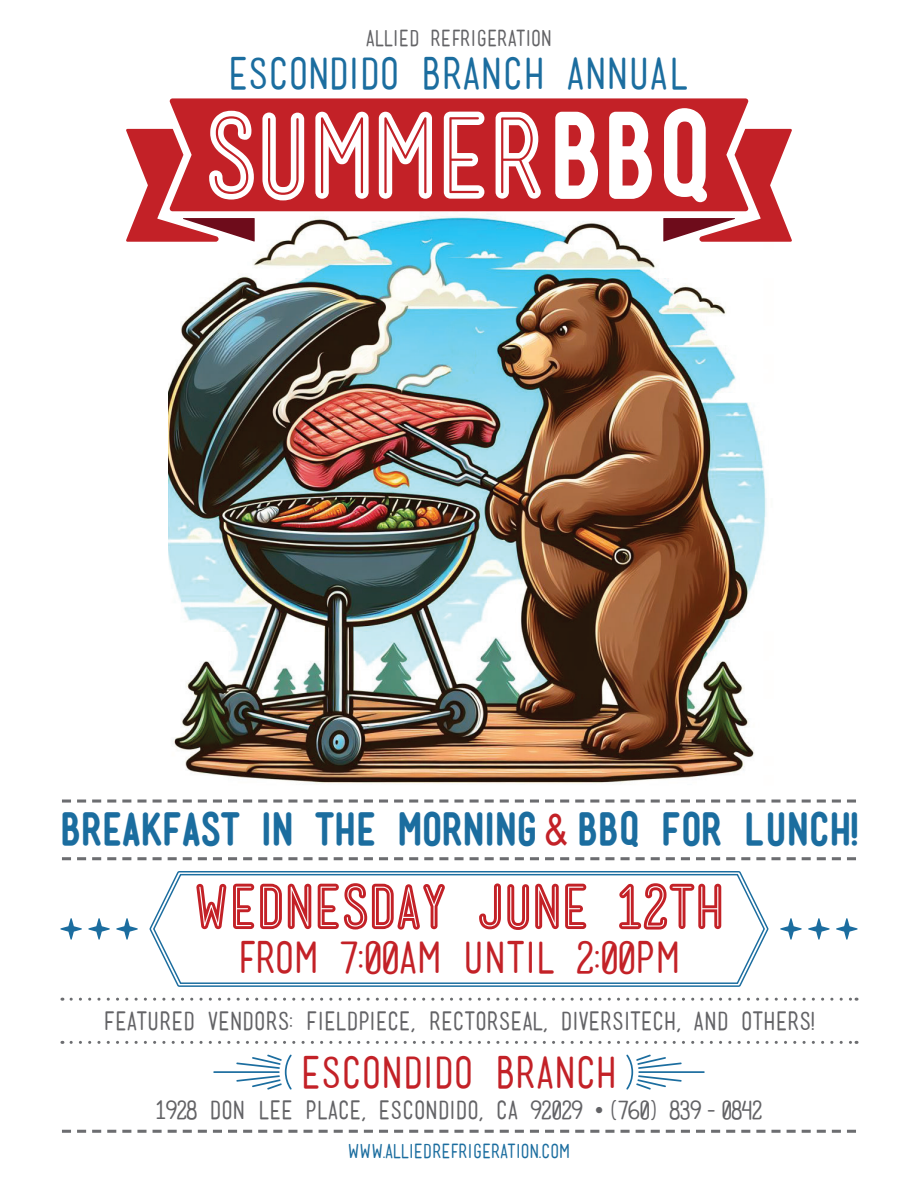
<style>
.page{position:relative;width:918px;height:1188px;background:#fff}
.page>*{position:absolute;margin:0;border:0;box-sizing:border-box;transform-origin:0 0}
.t1{font:111.3px "Mensch Bold Inline";color:#fff}
.t2{font:58.05px "Mensch Bold Inline";color:#c32127}
.t3{font:42.9px "Mensch";color:#c32127}
.t4{font:700 42.9px "Mensch";color:#1b6d9f}
.t5{font:42.9px "Mensch";color:#1b6d9f}
.t6{font:24.9px "Mensch";color:#636366}
.t7{font:21.75px "Mensch";letter-spacing:-.005em;color:#636366}
.t8{font:19.2px "Mensch";color:#1b6d9f}
.s1{font-family:"Mensch";font-weight:700}
.s2{font-family:"Arial Narrow";font-weight:400;color:#c32127}
.s3{font-family:"Arial"}
</style>
<div class="page">
<img style="left:168px;top:242px;width:599px;height:542px">
<div style="left:170px;top:98px;width:578px;height:31px;background:#c32127"></div>
<svg style="left:126px;top:129px;width:666px;height:113px;fill:#c32127"></svg>
<svg style="left:62px;top:800px;width:794px;height:3px"></svg>
<svg style="left:62px;top:857px;width:794px;height:3px"></svg>
<svg style="left:62px;top:1130px;width:794px;height:3px"></svg>
<svg style="left:71px;top:998px;width:786px;height:3px"></svg>
<svg style="left:71px;top:1041px;width:786px;height:3px"></svg>
<svg style="left:626px;top:1055px;width:79px;height:35px"></svg>
<svg style="left:213px;top:1055px;width:79px;height:35px"></svg>
<svg style="left:116px;top:918px;width:22px;height:22px"></svg>
<svg style="left:60px;top:918px;width:22px;height:22px"></svg>
<svg style="left:88px;top:918px;width:22px;height:22px"></svg>
<svg style="left:836px;top:918px;width:22px;height:22px"></svg>
<svg style="left:780px;top:918px;width:22px;height:22px"></svg>
<svg style="left:808px;top:918px;width:22px;height:22px"></svg>
<svg style="left:149px;top:871px;width:620px;height:116px"></svg>
<p class="t7" style="left:366px;top:29px;width:188px">ALLIED REFRIGERATION</p>
<h3 class="t5" style="left:228px;top:53px;width:463px">ESCONDIDO BRANCH ANNUAL</h3>
<h1 class="t1" style="left:205px;top:105px;width:509px">SUMMER<span class="s1">BBQ</span></h1>
<h3 class="t4" style="left:60px;top:810px;width:799px">BREAKFAST IN THE MORNING <span class="s2">&amp;</span> BBQ FOR LUNCH!</h3>
<h2 class="t2" style="left:193px;top:880px;width:533px">WEDNESDAY JUNE 12TH</h2>
<h3 class="t3" style="left:238px;top:938px;width:444px">FROM 7:00AM UNTIL 2:00PM</h3>
<p class="t6" style="left:103px;top:1010px;width:713px">FEATURED VENDORS: FIELDPIECE, RECTORSEAL, DIVERSITECH, AND OTHERS!</p>
<h3 class="t3" style="left:301px;top:1053px;width:318px">ESCONDIDO BRANCH</h3>
<p class="t6" style="left:156px;top:1099px;width:608px">1928 DON LEE PLACE, ESCONDIDO, CA 92029 <span class="s3">•</span> (760) 839-0842</p>
<p class="t8" style="left:348px;top:1142px;width:224px">WWW.ALLIEDREFRIGERATION.COM</p>
</div>
